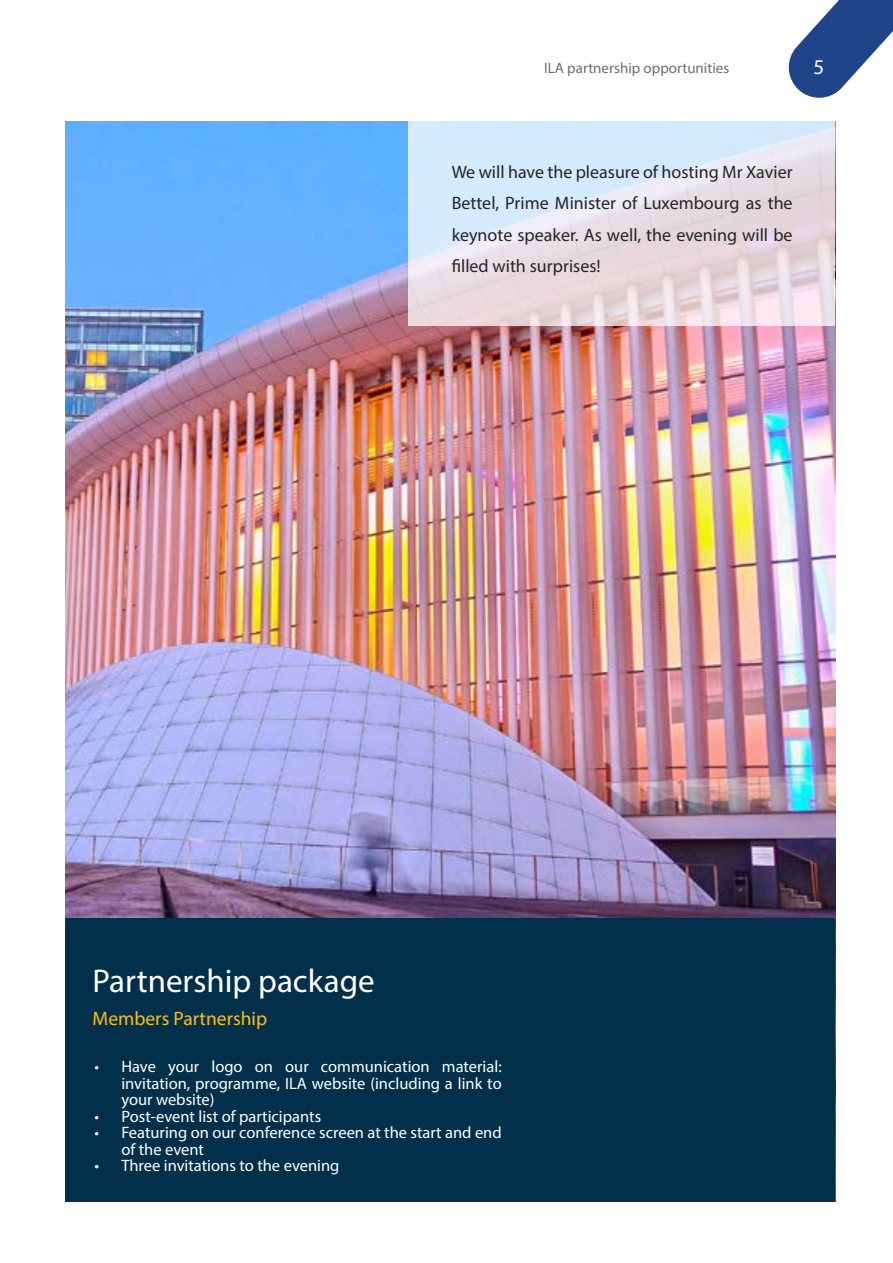
<style>
.page{position:relative;width:893px;height:1263px;background:#fff}
.page>*{position:absolute;margin:0;border:0;box-sizing:border-box;transform-origin:0 0}
.t1{font:33px "Myriad Pro";color:#fff}
.t2{font:21px "Myriad Pro";color:#fff}
.t3{font:19.5px "Myriad Pro";color:#febe10}
.t4{font:18px/31.5px "Myriad Pro";color:#252525;text-align:justify}
.t5{font:16.5px/16.5px "Myriad Pro";color:#fff;text-align:justify}
.t6{font:15px "Myriad Pro";color:#6d6e71}
</style>
<div class="page">
<img style="left:66px;top:122px;width:769px;height:796px">
<div style="left:66px;top:918px;width:769px;height:284px;background:#02304b"></div>
<svg style="left:408px;top:122px;width:427px;height:204px;background:#e1e0ec"></svg>
<svg style="left:788px;top:0;width:105px;height:98px"></svg>
<p class="t6" style="left:544px;top:59px;width:187px">ILA partnership opportunities</p>
<p class="t2" style="left:814px;top:54px;width:12px">5</p>
<p class="t4" style="left:452px;top:155px;width:342px">We will have the pleasure of hosting Mr Xavier Bettel, Prime Minister of Luxembourg as the keynote speaker. As well, the evening will be filled with surprises!</p>
<h1 class="t1" style="left:93px;top:961px;width:284px">Partnership package</h1>
<p class="t3" style="left:93px;top:1007px;width:176px">Members Partnership</p>
<p class="t5" style="left:121px;top:1058px;width:382px;text-indent:-27px">• Have your logo on our communication material: invitation, programme, ILA website (including a link to your website)</p>
<p class="t5" style="left:94px;top:1108px;width:228px">• Post-event list of participants</p>
<p class="t5" style="left:121px;top:1124px;width:382px;text-indent:-27px">• Featuring on our conference screen at the start and end of the event</p>
<p class="t5" style="left:94px;top:1157px;width:247px">• Three invitations to the evening</p>
</div>
